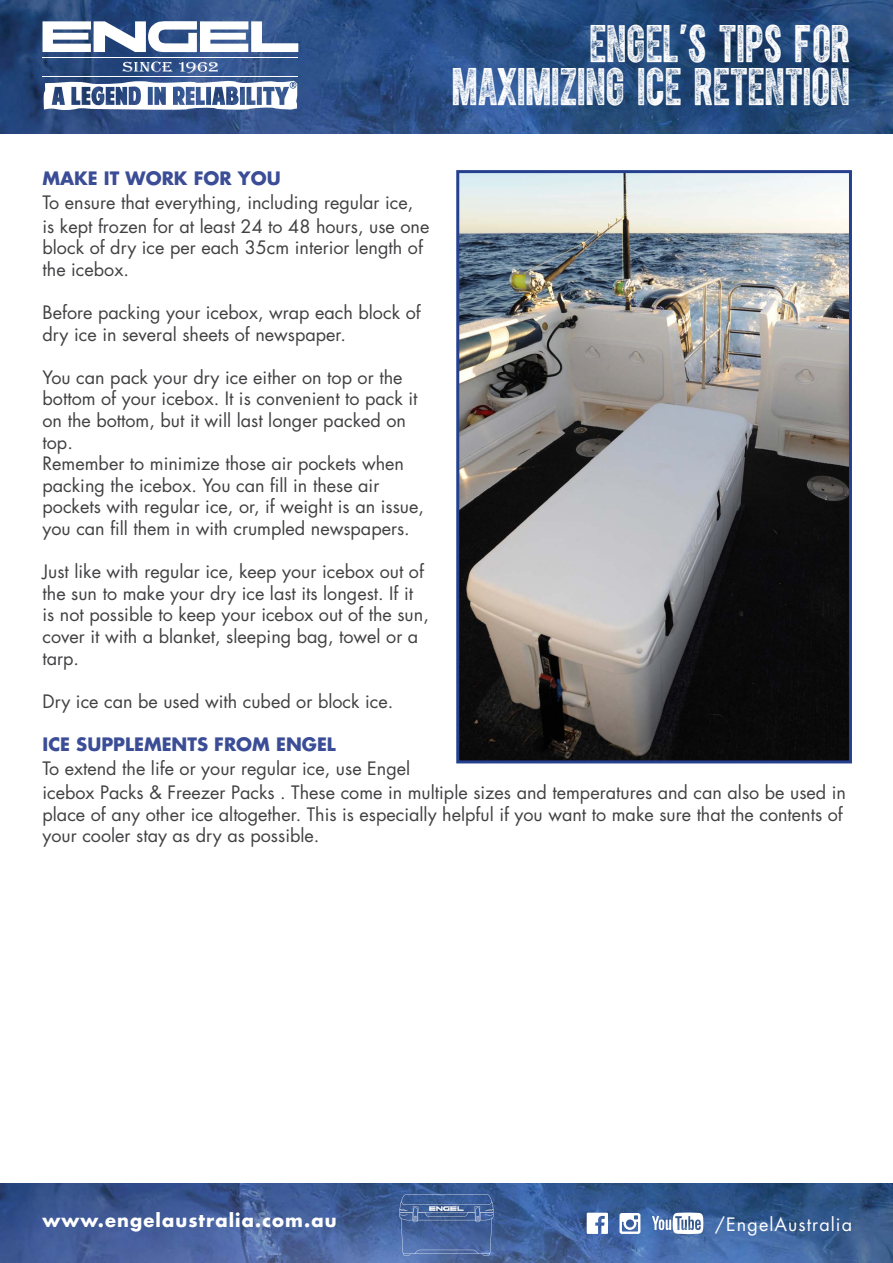
<style>
.page{position:relative;width:893px;height:1263px;background:#fff}
.page>*{position:absolute;margin:0;border:0;box-sizing:border-box;transform-origin:0 0}
.t1{font:49.5px/43.5px "Cpl Kirkwood";color:#fff;text-align:right}
.t2{font:18px/21.6px "Futura";color:#414042}
.t3{font:700 18px "Futura";color:#3b4d96}
.t4{font:700 18px "Futura";letter-spacing:.06em;color:#fff}
.t5{font:18px "Futura";letter-spacing:.06em;color:#fff}
</style>
<div class="page">
<img style="left:0;top:0;width:893px;height:134px">
<img style="left:0;top:1183px;width:893px;height:80px">
<svg style="left:587px;top:1213px;width:21px;height:21px"></svg>
<svg style="left:652px;top:1212px;width:51px;height:22px"></svg>
<svg style="left:619px;top:1213px;width:21px;height:21px"></svg>
<svg style="left:43px;top:21px;width:255px;height:31px"></svg>
<hr style="left:43px;top:57px;width:255px;height:1px;background:#fff">
<hr style="left:43px;top:76px;width:255px;height:1px;background:#fff">
<svg style="left:122px;top:62px;width:51px;height:10px"></svg>
<svg style="left:179px;top:62px;width:39px;height:11px"></svg>
<svg style="left:43px;top:80px;width:254px;height:31px"></svg>
<img style="left:460px;top:174px;width:388px;height:585px">
<div style="left:456px;top:170px;width:396px;height:593px;border:3px solid #25408f"></div>
<svg style="left:399px;top:1194px;width:95px;height:62px;background:#4f6ca3"></svg>
<h1 class="t1" style="left:452px;top:15px;width:400px">ENGEL’S TIPS FOR<br>MAXIMIZING ICE RETENTION</h1>
<p class="t3" style="left:43px;top:165px;width:240px">MAKE IT WORK FOR YOU</p>
<p class="t2" style="left:43px;top:190px;width:388px;line-height:24px">To ensure that everything, including regular ice, is kept frozen for at least 24 to 48 hours, use one</p>
<p class="t2" style="left:43px;top:236px;width:382px">block of dry ice per each 35cm interior length of the icebox.</p>
<p class="t2" style="left:43px;top:301px;width:380px">Before packing your icebox, wrap each block of dry ice in several sheets of newspaper.</p>
<p class="t2" style="left:43px;top:366px;width:383px">You can pack your dry ice either on top or the bottom of your icebox. It is convenient to pack it on the bottom, but it will last longer packed on top.<br>Remember to minimize those air pockets when packing the icebox. You can fill in these air pockets with regular ice, or, if weight is an issue, you can fill them in with crumpled newspapers.</p>
<p class="t2" style="left:43px;top:560px;width:388px">Just like with regular ice, keep your icebox out of the sun to make your dry ice last its longest. If it is not possible to keep your icebox out of the sun, cover it with a blanket, sleeping bag, towel or a tarp.</p>
<p class="t2" style="left:43px;top:690px;width:352px">Dry ice can be used with cubed or block ice.</p>
<p class="t3" style="left:43px;top:732px;width:295px">ICE SUPPLEMENTS FROM ENGEL</p>
<p class="t2" style="left:43px;top:756px;width:805px;line-height:24px">To extend the life or your regular ice, use Engel<br>icebox Packs &amp; Freezer Packs . These come in multiple sizes and temperatures and can also be used in</p>
<p class="t2" style="left:43px;top:803px;width:802px">place of any other ice altogether. This is especially helpful if you want to make sure that the contents of your cooler stay as dry as possible.</p>
<p class="t4" style="left:43px;top:1208px;width:296px">www.engelaustralia.com.au</p>
<p class="t5" style="left:715px;top:1211px;width:139px">/EngelAustralia</p>
</div>
